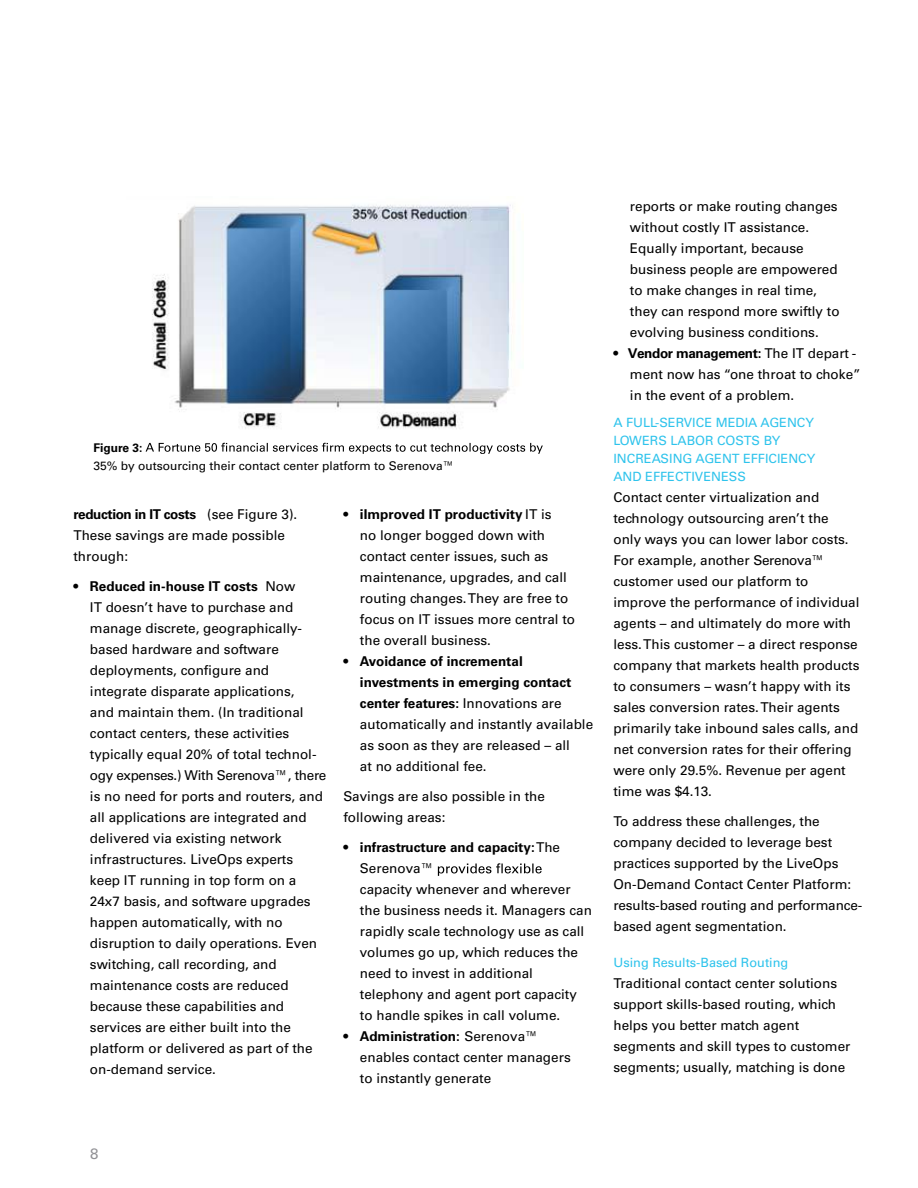
<style>
.page{position:relative;width:918px;height:1188px;background:#fff}
.page>*{position:absolute;margin:0;border:0;box-sizing:border-box;transform-origin:0 0}
.t1{font:15px "Univers LT Std";color:#919195}
.t2{font:13.5px/21px "Univers LT Std";color:#000}
.t3{font:700 13.5px "Univers LT Std";color:#000}
.t4{font:12.75px/18px "Univers LT Std";color:#2ec3ec}
.t5{font:12px "Univers LT Std";color:#000}
.t6{font:700 12px "Univers LT Std";color:#000}
.s1{font-weight:700}
.s2{font-weight:400}
</style>
<div class="page">
<svg style="left:438px;top:863px;width:104px;height:13px"></svg>
<svg style="left:146px;top:443px;width:397px;height:11px"></svg>
<img style="left:152px;top:204px;width:362px;height:225px">
<p class="t6" style="left:93px;top:440px;width:50px">Figure 3:</p>
<p class="t5" style="left:93px;top:458px;width:363px">35% by outsourcing their contact center platform to Serenova™</p>
<p class="t2" style="left:73px;top:504px;width:225px"><span class="s1">reduction in IT costs</span> (see Figure 3).<br>These savings are made possible through:</p>
<p class="t2" style="left:90px;top:576px;width:238px;text-indent:-16px">• <span class="s1">Reduced in-house IT costs</span> Now<br>IT doesn’t have to purchase and manage discrete, geographically&shy;based hardware and software deployments, configure and integrate disparate applications,<br>and maintain them. (In traditional contact centers, these activities typically equal 20% of total technol&shy;ogy expenses.) With Serenova™, there is no need for ports and routers, and all applications are integrated and delivered via existing network infrastructures. LiveOps experts keep IT running in top form on a<br>24x7 basis, and software upgrades happen automatically, with no disruption to daily operations. Even switching, call recording, and maintenance costs are reduced because these capabilities and services are either built into the platform or delivered as part of the on-demand service.</p>
<p class="t2" style="left:360px;top:504px;width:217px;text-indent:-16px">• <span class="s1">iImproved IT productivity</span> IT is<br>no longer bogged down with contact center issues, such as maintenance, upgrades, and call routing changes. They are free to focus on IT issues more central to the overall business.</p>
<p class="t2" style="left:360px;top:651px;width:235px;text-indent:-16px">• <span class="s1">Avoidance of incremental investments in emerging contact center features:</span> Innovations are automatically and instantly available as soon as they are released – all<br>at no additional fee.</p>
<p class="t2" style="left:343px;top:786px;width:203px">Savings are also possible in the following areas:</p>
<p class="t3" style="left:343px;top:840px;width:218px">• infrastructure and capacity: <span class="s2">The</span></p>
<p class="t2" style="left:360px;top:879px;width:234px">capacity whenever and wherever the business needs it. Managers can rapidly scale technology use as call volumes go up, which reduces the need to invest in additional telephony and agent port capacity to handle spikes in call volume.</p>
<p class="t2" style="left:360px;top:1026px;width:213px;text-indent:-16px"><span class="s1">• Administration:</span> Serenova™ enables contact center managers to instantly generate</p>
<p class="t2" style="left:360px;top:858px;width:76px">Serenova™</p>
<p class="t2" style="left:630px;top:196px;width:211px">reports or make routing changes without costly IT assistance.<br>Equally important, because business people are empowered to make changes in real time, they can respond more swiftly to evolving business conditions.</p>
<p class="t2" style="left:630px;top:343px;width:232px;text-indent:-16px"><span class="s1">• Vendor management:</span> The IT depart - ment now has “one throat to choke” in the event of a problem.</p>
<p class="t4" style="left:613px;top:414px;width:203px">A FULL-SERVICE MEDIA AGENCY<br>LOWERS LABOR COSTS BY<br>INCREASING AGENT EFFICIENCY<br>AND EFFECTIVENESS</p>
<p class="t2" style="left:613px;top:487px;width:248px">Contact center virtualization and technology outsourcing aren’t the only ways you can lower labor costs.<br>For example, another Serenova™ customer used our platform to improve the performance of individual agents – and ultimately do more with less. This customer – a direct response company that markets health products to consumers – wasn’t happy with its sales conversion rates. Their agents primarily take inbound sales calls, and net conversion rates for their offering were only 29.5%. Revenue per agent time was $4.13.</p>
<p class="t2" style="left:613px;top:811px;width:250px">To address these challenges, the company decided to leverage best practices supported by the LiveOps On-Demand Contact Center Platform: results-based routing and performance&shy;based agent segmentation.</p>
<p class="t4" style="left:613px;top:954px;width:176px">Using Results-Based Routing</p>
<p class="t2" style="left:613px;top:973px;width:239px">Traditional contact center solutions support skills-based routing, which helps you better match agent segments and skill types to customer segments; usually, matching is done</p>
<p class="t1" style="left:90px;top:1145px;width:10px">8</p>
</div>
